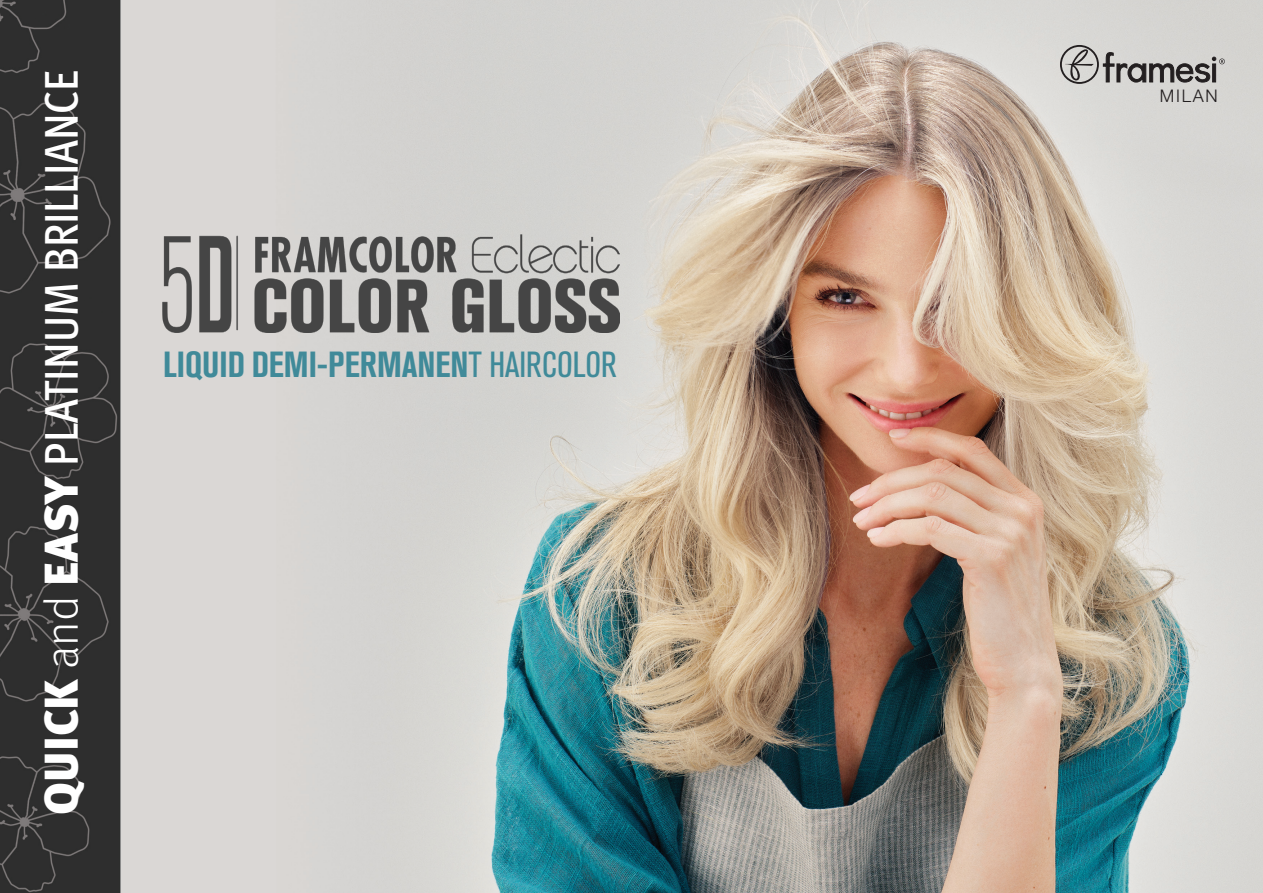
<style>
.page{position:relative;width:1263px;height:893px;background:#fff}
.page>*{position:absolute;margin:0;border:0;box-sizing:border-box;transform-origin:0 0}
.t1{font:500 condensed 47.4px "Meta Pro";color:#fff}
.Paragraph_Style_1{font:700 condensed 36px "Akzidenz Grotesk BQ";color:#408a99}
.t2{font:300 17.4px "Helvetica Neue";letter-spacing:.1em;color:#231f20}
.s1{font-weight:900;font-stretch:normal}
.s2{font-weight:300;font-stretch:normal}
.s3{font-weight:400}
</style>
<div class="page">
<img style="left:0;top:0;width:1263px;height:893px">
<svg style="left:1060px;top:45px;width:165px;height:41px;background:#acaaa8"></svg>
<img style="left:147px;top:235px;width:472px;height:97px">
<p class="t1" style="left:26px;top:815px;width:746px;rotate:-90deg"><span class="s1">QUICK</span> <span class="s2">and</span> <span class="s1">EASY</span> PLATINUM BRILLIANCE</p>
<p class="Paragraph_Style_1" style="left:163px;top:344px;width:455px">LIQUID DEMI-PERMANEN<span class="s3">T HAIRCOLOR</span></p>
<p class="t2" style="left:1160px;top:85px;width:59px">MILAN</p>
</div>
